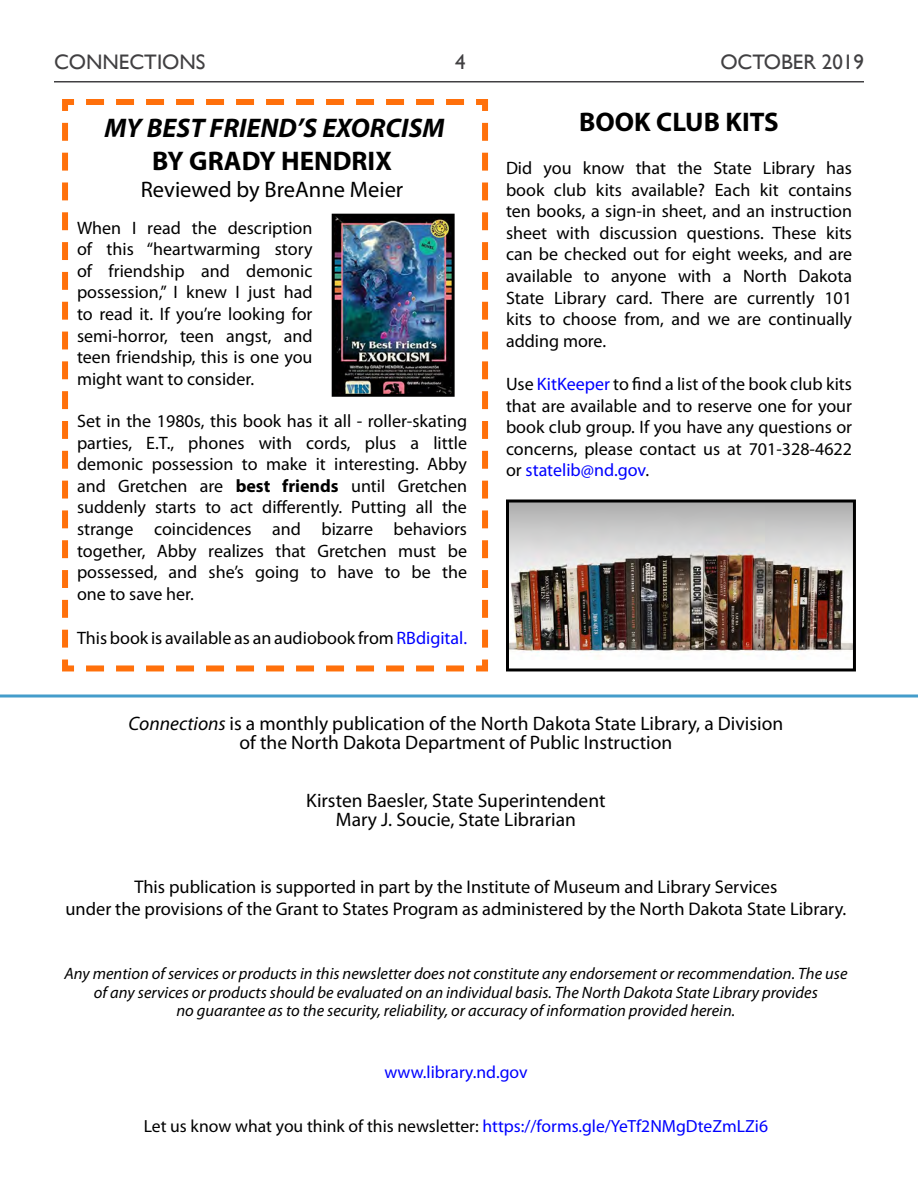
<style>
.page{position:relative;width:918px;height:1188px;background:#fff}
.page>*{position:absolute;margin:0;border:0;box-sizing:border-box;transform-origin:0 0}
.t1{font:700 27px "Myriad Pro";color:#000}
.t2{font:italic 700 27px "Myriad Pro";color:#000}
.t3{font:22.5px "Myriad Pro";color:#000}
.t4{font:21px "Gill Sans";color:#414042}
.t5{font:19.5px/19px "Myriad Pro";color:#000;text-align:center}
.t6{font:18.3px/22px "Myriad Pro";color:#000;text-align:center}
.t7{font:18px/21.6px "Myriad Pro";color:#000;text-align:justify}
.t8{font:17.55px "Myriad Pro";color:#000}
.t9{font:17.55px "Myriad Pro";color:#00f}
.t10{font:italic 16.5px/18.3px "Myriad Pro";color:#000;text-align:center}
.s1{font-weight:700}
.s2{color:#00f}
.s3{font-style:italic}
</style>
<div class="page">
<hr style="left:54px;top:81px;width:810px;height:1px;background:#414042">
<svg style="left:0;top:694px;width:918px;height:4px;background:#72b5d7"></svg>
<svg style="left:62px;top:99px;width:426px;height:573px"></svg>
<img style="left:510px;top:504px;width:342px;height:153px">
<div style="left:506px;top:500px;width:350px;height:171px;border:3px solid #000"></div>
<img style="left:336px;top:218px;width:115px;height:175px">
<div style="left:332px;top:214px;width:123px;height:183px;border:3px solid #000"></div>
<p class="t4" style="left:54px;top:49px;width:153px">CONNECTIONS</p>
<p class="t4" style="left:455px;top:49px;width:12px">4</p>
<p class="t4" style="left:720px;top:49px;width:145px">OCTOBER 2019</p>
<h1 class="t2" style="left:104px;top:111px;width:342px">MY BEST FRIEND’S EXORCISM</h1>
<h1 class="t1" style="left:152px;top:143px;width:241px">BY GRADY HENDRIX</h1>
<p class="t3" style="left:141px;top:175px;width:264px">Reviewed by BreAnne Meier</p>
<p class="t7" style="left:77px;top:216px;width:237px">When I read the description of this “heartwarming story of friendship and demonic possession,” I knew I just had to read it. If you’re looking for semi-horror, teen angst, and teen friendship, this is one you might want to consider.</p>
<p class="t7" style="left:77px;top:410px;width:392px">Set in the 1980s, this book has it all - roller-skating parties, E.T., phones with cords, plus a little demonic possession to make it interesting. Abby and Gretchen are <span class="s1">best friends</span> until Gretchen suddenly starts to act differently. Putting all the strange coincidences and bizarre behaviors together, Abby realizes that Gretchen must be possessed, and she’s going to have to be the one to save her.</p>
<p class="t7" style="left:77px;top:627px;width:392px">This book is available as an audiobook from <span class="s2">RBdigital.</span></p>
<h1 class="t1" style="left:579px;top:104px;width:201px">BOOK CLUB KITS</h1>
<p class="t7" style="left:506px;top:157px;width:348px">Did you know that the State Library has book club kits available? Each kit contains ten books, a sign-in sheet, and an instruction sheet with discussion questions. These kits can be checked out for eight weeks, and are available to anyone with a North Dakota State Library card. There are currently 101 kits to choose from, and we are continually adding more.</p>
<p class="t7" style="left:506px;top:373px;width:348px">Use <span class="s2">KitKeeper</span> to find a list of the book club kits that are available and to reserve one for your book club group. If you have any questions or concerns, please contact us at 701-328-4622 or <span class="s2">statelib@nd.gov</span>.</p>
<p class="t5" style="left:129px;top:714px;width:656px"><span class="s3">Connections</span> is a monthly publication of the North Dakota State Library, a Division of the North Dakota Department of Public Instruction</p>
<p class="t5" style="left:306px;top:791px;width:301px">Kirsten Baesler, State Superintendent<br>Mary J. Soucie, State Librarian</p>
<p class="t6" style="left:65px;top:876px;width:782px">This publication is supported in part by the Institute of Museum and Library Services<br>under the provisions of the Grant to States Program as administered by the North Dakota State Library.</p>
<p class="t10" style="left:64px;top:964px;width:785px">Any mention of services or products in this newsletter does not constitute any endorsement or recommendation. The use of any services or products should be evaluated on an individual basis. The North Dakota State Library provides<br>no guarantee as to the security, reliability, or accuracy of information provided herein.</p>
<p class="t9" style="left:384px;top:1062px;width:145px">www.library.nd.gov</p>
<p class="t8" style="left:144px;top:1115px;width:626px">Let us know what you think of this newsletter: <span class="s2">https://forms.gle/YeTf2NMgDteZmLZi6</span></p>
</div>
